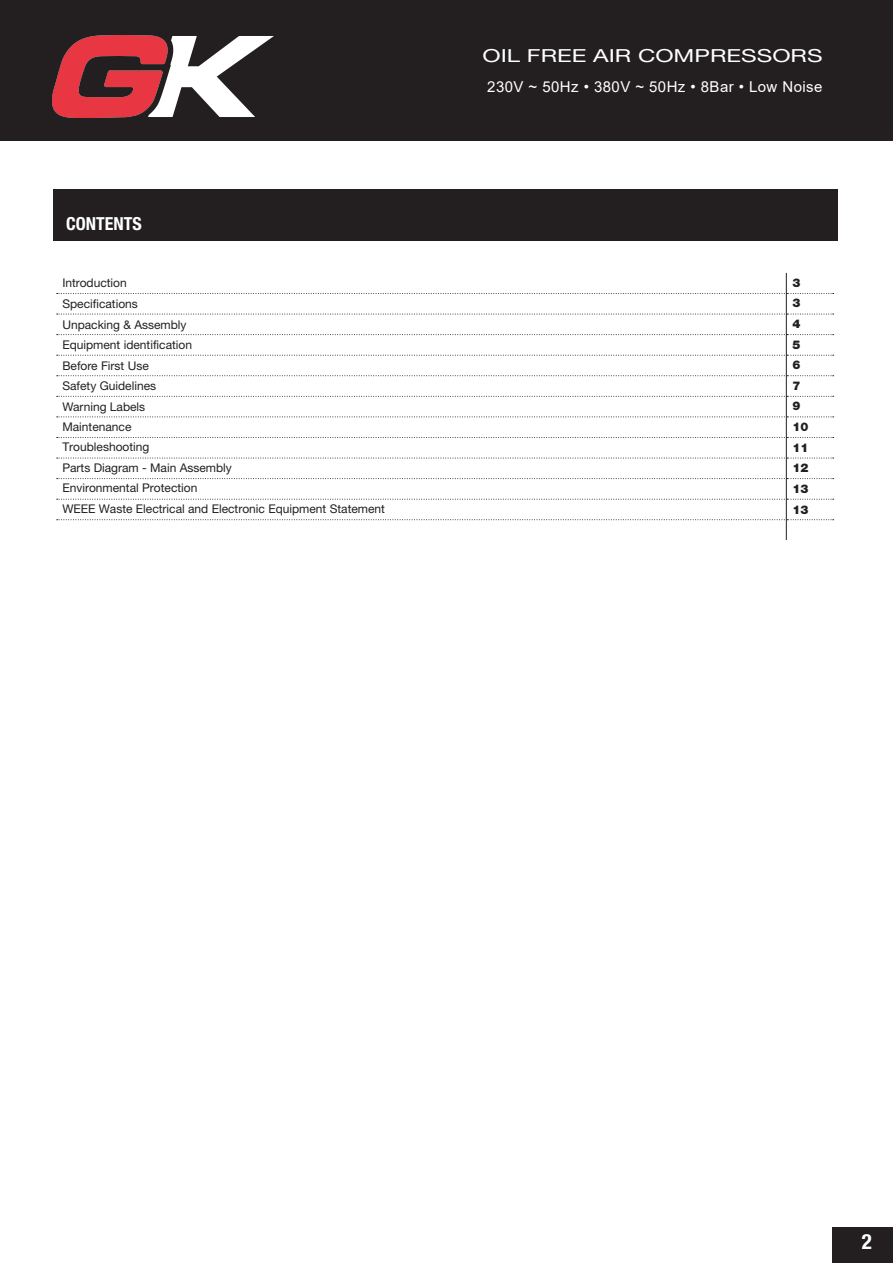
<style>
.page{position:relative;width:893px;height:1263px;background:#fff}
.page>*{position:absolute;margin:0;border:0;box-sizing:border-box;transform-origin:0 0}
.t1{font:700 condensed 21px "Helvetica Neue LT Std";color:#fff}
.t2{font:18px "Helvetica Neue LT Std";color:#fff;scale:1.33 1}
.t3{font:700 condensed 18px "Helvetica Neue LT Std";color:#fff}
.t4{font:15px "Arial";letter-spacing:.03em;color:#fff}
.t5{font:12px "Helvetica Neue LT Std";color:#231f20}
.t6{font:900 12px "Helvetica Neue LT Std";color:#231f20}
</style>
<div class="page">
<div style="left:0;top:0;width:893px;height:141px;background:#231f20"></div>
<div style="left:832px;top:1227px;width:61px;height:36px;background:#231f20"></div>
<svg style="left:57px;top:273px;width:777px;height:267px"></svg>
<div style="left:53px;top:190px;width:785px;height:51px;background:#231f20"></div>
<img style="left:52px;top:35px;width:221px;height:82px">
<p class="t3" style="left:66px;top:213px;width:77px">CONTENTS</p>
<h2 class="t2" style="left:482px;top:45px;width:257px">OIL FREE AIR COMPRESSORS</h2>
<p class="t4" style="left:487px;top:77px;width:337px">230V ~ 50Hz • 380V ~ 50Hz • 8Bar • Low Noise</p>
<p class="t5" style="left:62px;top:276px;width:66px">Introduction</p>
<p class="t6" style="left:792px;top:275px;width:10px">3</p>
<p class="t5" style="left:62px;top:297px;width:77px">Specifications</p>
<p class="t6" style="left:792px;top:296px;width:10px">3</p>
<p class="t5" style="left:62px;top:317px;width:126px">Unpacking &amp; Assembly</p>
<p class="t6" style="left:792px;top:316px;width:10px">4</p>
<p class="t5" style="left:62px;top:338px;width:131px">Equipment identification</p>
<p class="t6" style="left:792px;top:337px;width:10px">5</p>
<p class="t5" style="left:62px;top:358px;width:88px">Before First Use</p>
<p class="t6" style="left:792px;top:358px;width:10px">6</p>
<p class="t5" style="left:62px;top:379px;width:95px">Safety Guidelines</p>
<p class="t6" style="left:792px;top:379px;width:10px">7</p>
<p class="t5" style="left:62px;top:399px;width:84px">Warning Labels</p>
<p class="t6" style="left:792px;top:399px;width:10px">9</p>
<p class="t5" style="left:62px;top:419px;width:71px">Maintenance</p>
<p class="t6" style="left:792px;top:419px;width:18px">10</p>
<p class="t5" style="left:62px;top:440px;width:89px">Troubleshooting</p>
<p class="t6" style="left:792px;top:441px;width:18px">11</p>
<p class="t5" style="left:62px;top:460px;width:171px">Parts Diagram - Main Assembly</p>
<p class="t6" style="left:792px;top:460px;width:18px">12</p>
<p class="t5" style="left:62px;top:481px;width:137px">Environmental Protection</p>
<p class="t6" style="left:792px;top:481px;width:18px">13</p>
<p class="t5" style="left:62px;top:501px;width:324px">WEEE Waste Electrical and Electronic Equipment Statement</p>
<p class="t6" style="left:792px;top:502px;width:18px">13</p>
<h1 class="t1" style="left:862px;top:1228px;width:12px">2</h1>
</div>
